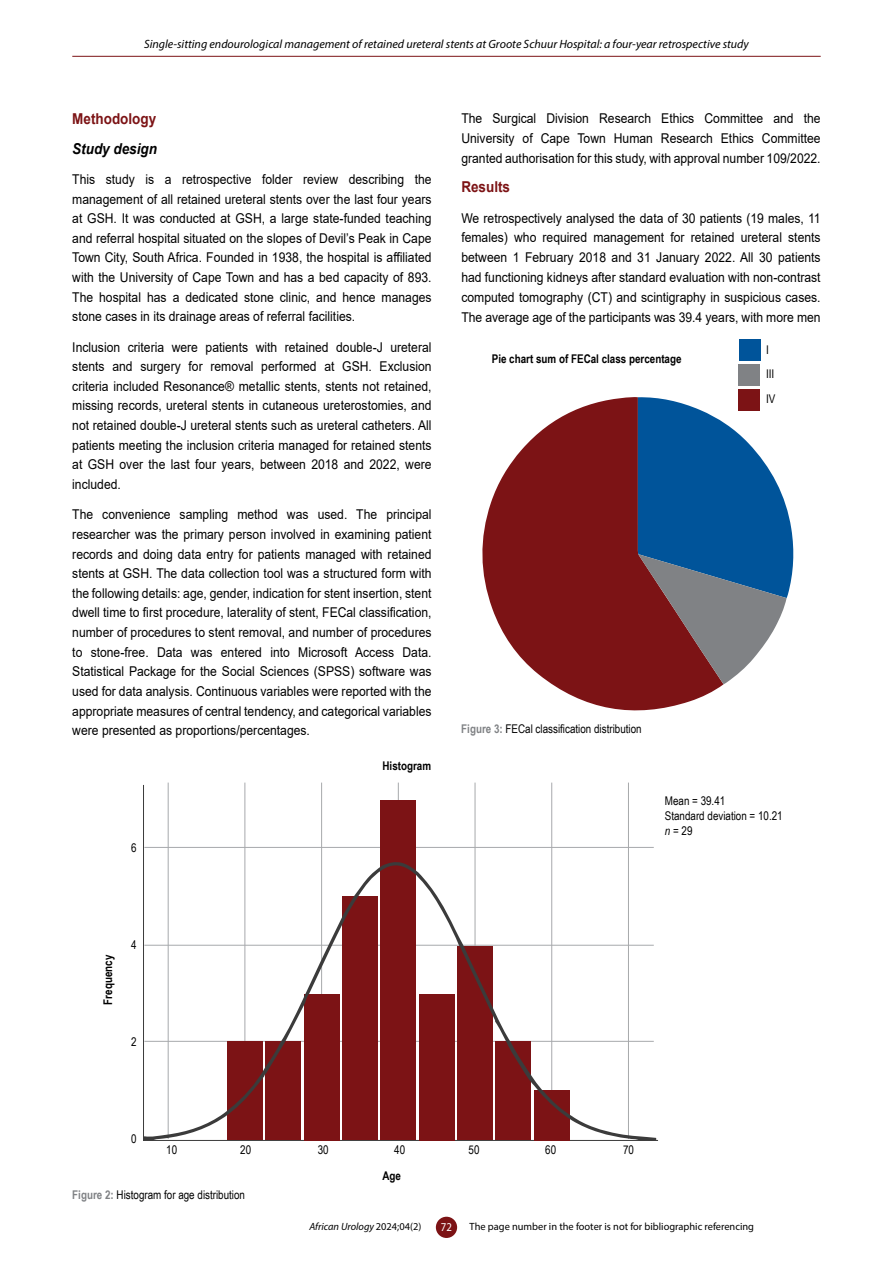
<style>
.page{position:relative;width:893px;height:1263px;background:#fff}
.page>*{position:absolute;margin:0;border:0;box-sizing:border-box;transform-origin:0 0}
.t1{font:700 15px "Arial";color:#7c1315;scale:.9 1}
.t2{font:italic 700 15px "Arial";color:#000;scale:.9 1}
.t3{font:13.5px/19.6px "Arial";color:#000;text-align:justify;scale:.9 1}
.t4{font:12px/15px "Arial Narrow";color:#000}
.t5{font:italic 12px "Myriad Pro";color:#000}
.t6{font:700 12px "Arial Narrow";color:#000}
.t7{font:12px "Myriad Pro";color:#fff;scale:.9 1}
.t8{font:10.5px "Myriad Pro";color:#000}
.t9{font:italic 10.5px "Myriad Pro";color:#000}
.s1{font-weight:700;color:#808285}
.s2{font-style:italic}
.s3{font-style:normal}
</style>
<div class="page">
<div style="left:436px;top:1217px;width:21px;height:21px;background:#7c1315;border-radius:50%"></div>
<hr style="left:72px;top:56px;width:749px;height:1px;background:#7c1315">
<hr style="left:168px;top:782px;width:1px;height:357px;background:#a7a9ac">
<hr style="left:245px;top:782px;width:1px;height:357px;background:#a7a9ac">
<hr style="left:321px;top:782px;width:1px;height:357px;background:#a7a9ac">
<hr style="left:398px;top:782px;width:1px;height:357px;background:#a7a9ac">
<hr style="left:475px;top:782px;width:1px;height:357px;background:#a7a9ac">
<hr style="left:551px;top:782px;width:1px;height:357px;background:#a7a9ac">
<hr style="left:628px;top:782px;width:1px;height:357px;background:#a7a9ac">
<hr style="left:144px;top:847px;width:510px;height:1px;background:#a7a9ac">
<div style="left:381px;top:800px;width:35px;height:340px;background:#7c1315"></div>
<svg style="left:143px;top:861px;width:513px;height:280px"></svg>
<svg style="left:482px;top:397px;width:241px;height:314px;fill:#7c1315"></svg>
<svg style="left:638px;top:397px;width:156px;height:287px"></svg>
<div style="left:739px;top:339px;width:21px;height:21px;background:#00549a"></div>
<div style="left:738px;top:364px;width:22px;height:21px;background:#808285"></div>
<div style="left:738px;top:389px;width:22px;height:21px;background:#7c1315"></div>
<p class="t5" style="left:144px;top:37px;width:606px">Single-sitting endourological management of retained ureteral stents at Groote Schuur Hospital: a four-year retrospective study</p>
<p class="t1" style="left:72px;top:108px;width:95px">Methodology</p>
<p class="t2" style="left:72px;top:138px;width:96px">Study design</p>
<p class="t3" style="left:72px;top:169px;width:401px">This study is a retrospective folder review describing the management of all retained ureteral stents over the last four years at GSH. It was conducted at GSH, a large state-funded teaching and referral hospital situated on the slopes of Devil’s Peak in Cape Town City, South Africa. Founded in 1938, the hospital is affiliated with the University of Cape Town and has a bed capacity of 893.<br>The hospital has a dedicated stone clinic, and hence manages stone cases in its drainage areas of referral facilities.</p>
<p class="t3" style="left:72px;top:337px;width:401px">Inclusion criteria were patients with retained double-J ureteral stents and surgery for removal performed at GSH. Exclusion criteria included Resonance® metallic stents, stents not retained, missing records, ureteral stents in cutaneous ureterostomies, and not retained double-J ureteral stents such as ureteral catheters. All patients meeting the inclusion criteria managed for retained stents at GSH over the last four years, between 2018 and 2022, were included.</p>
<p class="t3" style="left:72px;top:505px;width:401px">The convenience sampling method was used. The principal researcher was the primary person involved in examining patient records and doing data entry for patients managed with retained stents at GSH. The data collection tool was a structured form with the following details: age, gender, indication for stent insertion, stent dwell time to first procedure, laterality of stent, FECal classification, number of procedures to stent removal, and number of procedures to stone-free. Data was entered into Microsoft Access Data.<br>Statistical Package for the Social Sciences (SPSS) software was used for data analysis. Continuous variables were reported with the appropriate measures of central tendency, and categorical variables were presented as proportions/percentages.</p>
<p class="t4" style="left:131px;top:839px;width:7px">6</p>
<p class="t6" style="left:382px;top:757px;width:50px">Histogram</p>
<p class="t3" style="left:461px;top:108px;width:401px">The Surgical Division Research Ethics Committee and the University of Cape Town Human Research Ethics Committee granted authorisation for this study, with approval number 109/2022.</p>
<p class="t1" style="left:461px;top:176px;width:56px">Results</p>
<p class="t3" style="left:461px;top:208px;width:401px">We retrospectively analysed the data of 30 patients (19 males, 11 females) who required management for retained ureteral stents between 1 February 2018 and 31 January 2022. All 30 patients had functioning kidneys after standard evaluation with non-contrast computed tomography (CT) and scintigraphy in suspicious cases.<br>The average age of the participants was 39.4 years, with more men</p>
<p class="t6" style="left:492px;top:350px;width:191px">Pie chart sum of FECal class percentage</p>
<p class="t4" style="left:766px;top:337px;width:11px;line-height:24.3px">I<br>III<br>IV</p>
<p class="t4" style="left:461px;top:720px;width:182px"><span class="s1">Figure 3:</span> FECal classification distribution</p>
<p class="t4" style="left:665px;top:793px;width:119px">Mean = 39.41<br>Standard deviation = 10.21 <span class="s2">n</span> = 29</p>
<p class="t6" style="left:99px;top:1004px;width:51px;rotate:-90deg">Frequency</p>
<p class="t4" style="left:131px;top:936px;width:7px">4</p>
<p class="t4" style="left:131px;top:1033px;width:7px">2</p>
<p class="t4" style="left:131px;top:1130px;width:7px">0</p>
<p class="t4" style="left:166px;top:1142px;width:12px">10</p>
<p class="t4" style="left:240px;top:1142px;width:12px">20</p>
<p class="t4" style="left:318px;top:1142px;width:12px">30</p>
<p class="t4" style="left:394px;top:1142px;width:12px">40</p>
<p class="t4" style="left:469px;top:1142px;width:12px">50</p>
<p class="t4" style="left:545px;top:1142px;width:12px">60</p>
<p class="t4" style="left:623px;top:1142px;width:12px">70</p>
<p class="t4" style="left:72px;top:1186px;width:174px"><span class="s1">Figure 2:</span> Histogram for age distribution</p>
<p class="t6" style="left:382px;top:1167px;width:20px">Age</p>
<p class="t9" style="left:309px;top:1220px;width:113px">African Urology <span class="s3">2024;04(2)</span></p>
<p class="t8" style="left:470px;top:1220px;width:286px">The page number in the footer is not for bibliographic referencing</p>
<p class="t7" style="left:441px;top:1220px;width:14px">72</p>
</div>
